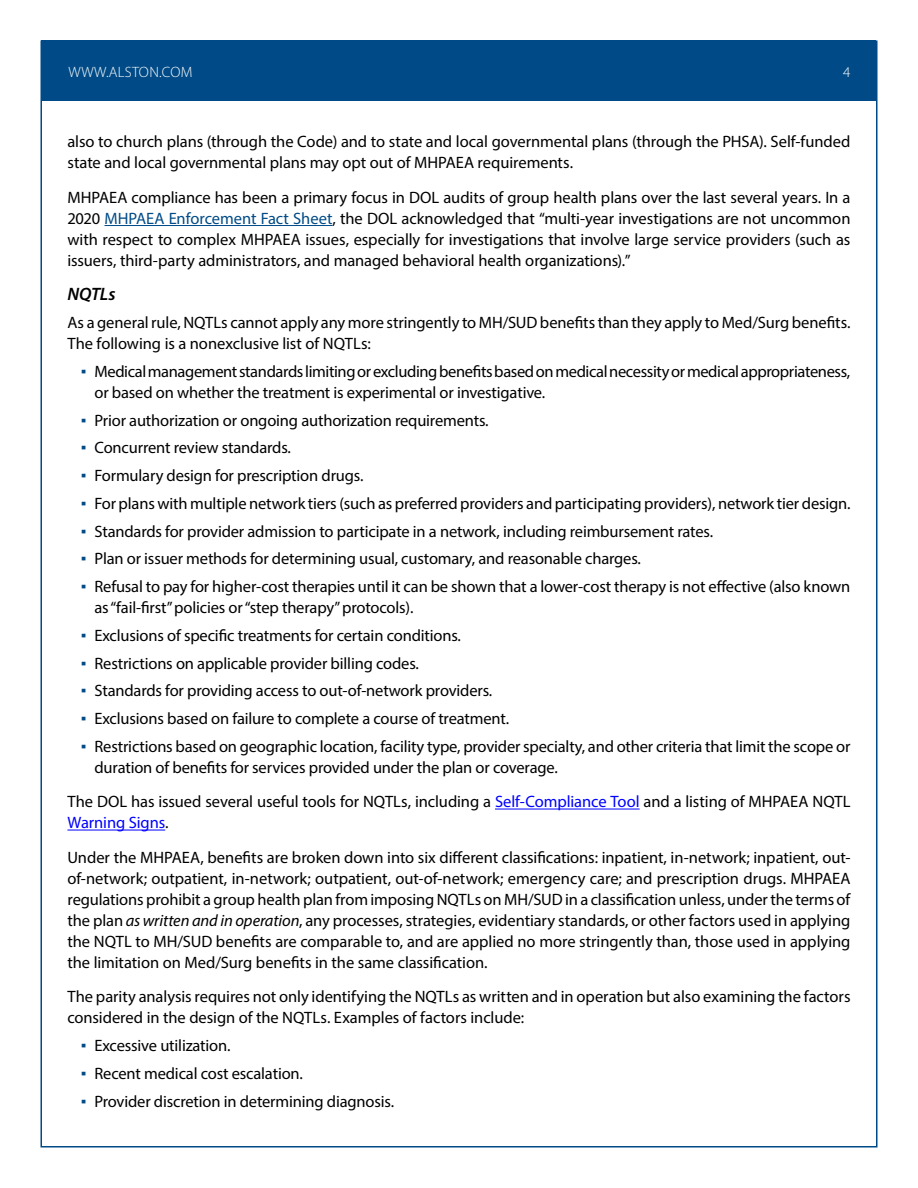
<style>
.page{position:relative;width:918px;height:1188px;background:#fff}
.page>*{position:absolute;margin:0;border:0;box-sizing:border-box;transform-origin:0 0}
.t1{font:italic 600 18px "Myriad Pro";letter-spacing:-.005em;color:#000}
.t2{font:16.5px/21px "Myriad Pro";letter-spacing:-.01em;color:#000}
.t3{font:300 15px "Myriad Pro";letter-spacing:.02em;color:#fff}
.s1{color:#004b87}
.s2{font-family:"Tahoma";color:#004b87}
.s3{color:#00f}
.s4{font-style:italic}
</style>
<div class="page">
<div style="left:42px;top:40px;width:834px;height:61px;background:#004b87"></div>
<hr style="left:104px;top:225px;width:229px;height:1px;background:#004b87">
<hr style="left:495px;top:809px;width:145px;height:1px;background:#00f">
<hr style="left:67px;top:830px;width:98px;height:1px;background:#00f">
<p class="t3" style="left:68px;top:63px;width:125px">WWW.ALSTON.COM</p>
<p class="t3" style="left:843px;top:63px;width:9px">4</p>
<p class="t2" style="left:67px;top:131px;width:784px">also to church plans (through the Code) and to state and local governmental plans (through the PHSA). Self-funded state and local governmental plans may opt out of MHPAEA requirements.</p>
<p class="t2" style="left:67px;top:187px;width:785px;text-align:justify">MHPAEA compliance has been a primary focus in DOL audits of group health plans over the last several years. In a 2020 <span class="s1">MHPAEA Enforcement Fact Sheet</span>, the DOL acknowledged that “multi-year investigations are not uncommon with respect to complex MHPAEA issues, especially for investigations that involve large service providers (such as issuers, third-party administrators, and managed behavioral health organizations).”</p>
<p class="t1" style="left:67px;top:283px;width:50px">NQTLs</p>
<p class="t2" style="left:67px;top:312px;width:785px">As a general rule, NQTLs cannot apply any more stringently to MH/SUD benefits than they apply to Med/Surg benefits.<br>The following is a nonexclusive list of NQTLs:</p>
<p class="t2" style="left:94px;top:361px;width:757px;text-indent:-13px"><span class="s2">▪</span> Medical management standards limiting or excluding benefits based on medical necessity or medical appropriateness, or based on whether the treatment is experimental or investigative.</p>
<p class="t2" style="left:81px;top:409px;width:409px"><span class="s2">▪</span> Prior authorization or ongoing authorization requirements.</p>
<p class="t2" style="left:81px;top:437px;width:212px"><span class="s2">▪</span> Concurrent review standards.</p>
<p class="t2" style="left:81px;top:465px;width:284px"><span class="s2">▪</span> Formulary design for prescription drugs.</p>
<p class="t2" style="left:81px;top:493px;width:771px"><span class="s2">▪</span> For plans with multiple network tiers (such as preferred providers and participating providers), network tier design.</p>
<p class="t2" style="left:81px;top:520px;width:634px"><span class="s2">▪</span> Standards for provider admission to participate in a network, including reimbursement rates.</p>
<p class="t2" style="left:81px;top:548px;width:562px"><span class="s2">▪</span> Plan or issuer methods for determining usual, customary, and reasonable charges.</p>
<p class="t2" style="left:94px;top:576px;width:757px;text-indent:-13px"><span class="s2">▪</span> Refusal to pay for higher-cost therapies until it can be shown that a lower-cost therapy is not effective (also known as “fail-first” policies or “step therapy” protocols).</p>
<p class="t2" style="left:81px;top:625px;width:382px"><span class="s2">▪</span> Exclusions of specific treatments for certain conditions.</p>
<p class="t2" style="left:81px;top:652px;width:340px"><span class="s2">▪</span> Restrictions on applicable provider billing codes.</p>
<p class="t2" style="left:81px;top:680px;width:413px"><span class="s2">▪</span> Standards for providing access to out-of-network providers.</p>
<p class="t2" style="left:81px;top:708px;width:430px"><span class="s2">▪</span> Exclusions based on failure to complete a course of treatment.</p>
<p class="t2" style="left:94px;top:736px;width:757px;text-indent:-13px"><span class="s2">▪</span> Restrictions based on geographic location, facility type, provider specialty, and other criteria that limit the scope or duration of benefits for services provided under the plan or coverage.</p>
<p class="t2" style="left:67px;top:791px;width:785px">The DOL has issued several useful tools for NQTLs, including a <span class="s3">Self-Compliance Tool</span> and a listing of MHPAEA NQTL<br><span class="s3">Warning Signs</span>.</p>
<p class="t2" style="left:67px;top:847px;width:785px;text-align:justify">Under the MHPAEA, benefits are broken down into six different classifications: inpatient, in-network; inpatient, out&shy;of-network; outpatient, in-network; outpatient, out-of-network; emergency care; and prescription drugs. MHPAEA regulations prohibit a group health plan from imposing NQTLs on MH/SUD in a classification unless, under the terms of the plan <span class="s4">as written and in operation</span>, any processes, strategies, evidentiary standards, or other factors used in applying the NQTL to MH/SUD benefits are comparable to, and are applied no more stringently than, those used in applying the limitation on Med/Surg benefits in the same classification.</p>
<p class="t2" style="left:67px;top:986px;width:785px">The parity analysis requires not only identifying the NQTLs as written and in operation but also examining the factors considered in the design of the NQTLs. Examples of factors include:</p>
<p class="t2" style="left:81px;top:1035px;width:151px"><span class="s2">▪</span> Excessive utilization.</p>
<p class="t2" style="left:81px;top:1063px;width:224px"><span class="s2">▪</span> Recent medical cost escalation.</p>
<p class="t2" style="left:81px;top:1090px;width:315px"><span class="s2">▪</span> Provider discretion in determining diagnosis.</p>
</div>
